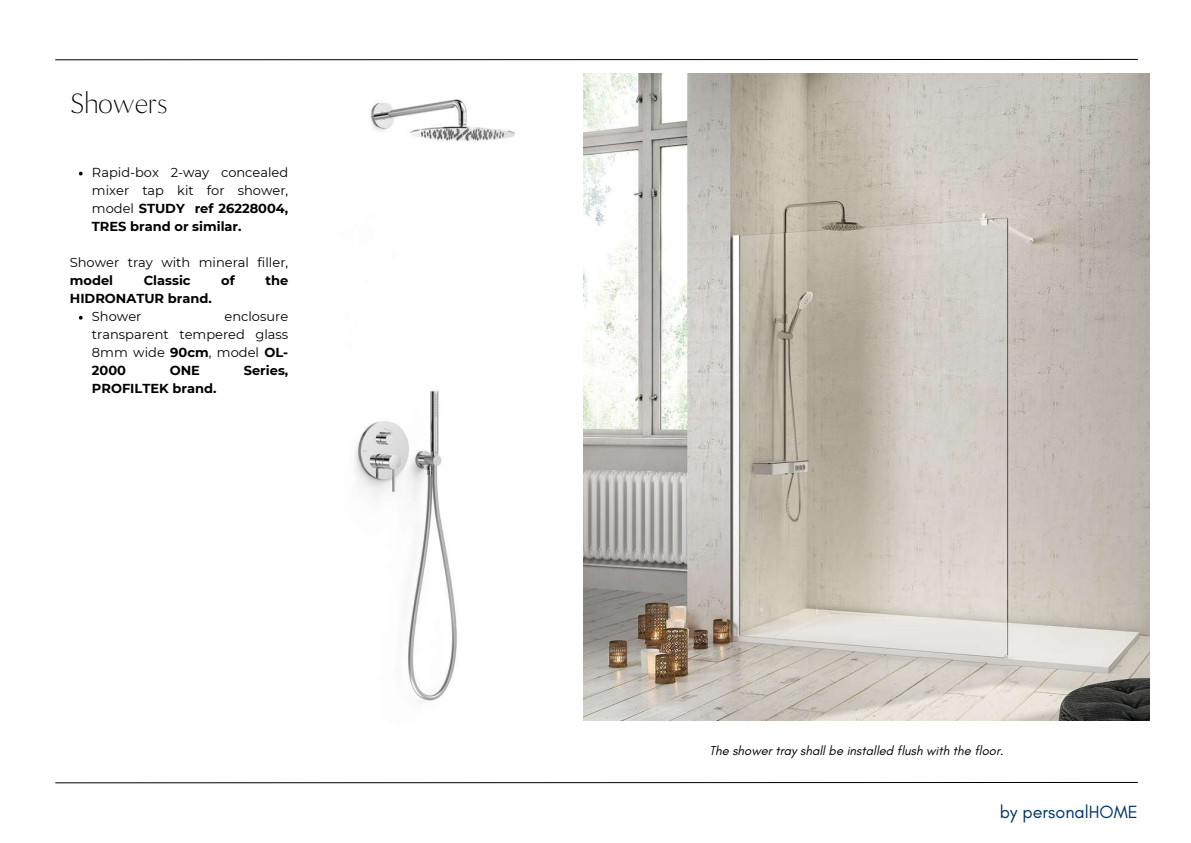
<style>
.page{position:relative;width:1191px;height:843px;background:#fff}
.page>*{position:absolute;margin:0;border:0;box-sizing:border-box;transform-origin:0 0}
.t1{font:30px "Maleah";color:#000}
.t2{font:18px "Glacial Indifference";color:#003569}
.t3{font:13px/18px "Montserrat";color:#000;text-align:justify}
.t4{font:700 13px "Montserrat";color:#000}
.t5{font:italic 13px "Glacial Indifference";color:#000}
.s1{font-weight:700}
</style>
<div class="page">
<img style="left:335px;top:99px;width:207px;height:685px">
<img style="left:584px;top:74px;width:564px;height:645px">
<svg style="left:79px;top:172px;width:4px;height:3px"></svg>
<svg style="left:79px;top:316px;width:4px;height:3px"></svg>
<svg style="left:55px;top:781px;width:1083px;height:2px"></svg>
<svg style="left:55px;top:59px;width:1083px;height:2px"></svg>
<h1 class="t1" style="left:70px;top:84px;width:100px">Showers</h1>
<p class="t3" style="left:92px;top:163px;width:198px">Rapid-box 2-way concealed mixer tap kit for shower, model <span class="s1">STUDY ref 26228004, TRES brand or similar.</span></p>
<p class="t3" style="left:70px;top:253px;width:220px">Shower tray with mineral filler,</p>
<p class="t4" style="left:70px;top:272px;width:45px">model</p>
<p class="t4" style="left:144px;top:272px;width:48px">Classic</p>
<p class="t4" style="left:221px;top:272px;width:15px">of</p>
<p class="t4" style="left:265px;top:272px;width:24px">the</p>
<p class="t4" style="left:70px;top:290px;width:143px">HIDRONATUR brand.</p>
<p class="t3" style="left:92px;top:307px;width:51px">Shower</p>
<p class="t3" style="left:92px;top:307px;width:198px;text-indent:132px">enclosure transparent tempered glass 8mm wide <span class="s1">90cm</span>, model <span class="s1">OL-2000</span></p>
<p class="t4" style="left:170px;top:362px;width:32px">ONE</p>
<p class="t4" style="left:244px;top:362px;width:46px">Series,</p>
<p class="t4" style="left:92px;top:380px;width:126px">PROFILTEK brand.</p>
<p class="t5" style="left:709px;top:742px;width:296px">The shower tray shall be installed flush with the floor.</p>
<h2 class="t2" style="left:999px;top:800px;width:140px">by personalHOME</h2>
</div>
